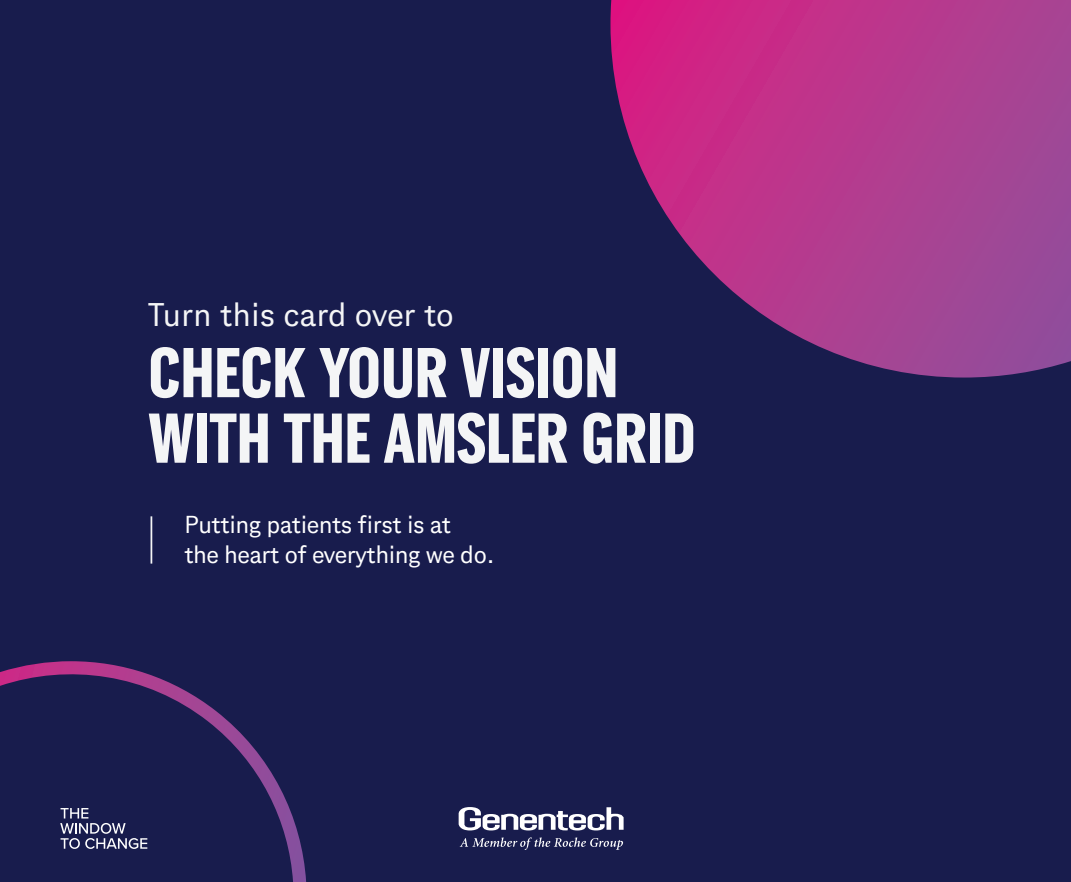
<style>
.page{position:relative;width:1071px;height:882px;background:#181c4d}
.page>*{position:absolute;margin:0;border:0;box-sizing:border-box;transform-origin:0 0}
.t1{font:800 70.17px/65.6px "Gene Condensed";color:#f4f5f6}
.t2{font:32.73px "Gene Sans";color:#f4f5f6}
.t3{font:24.5px/29.4px "Gene Sans";letter-spacing:-.02em;color:#fff}
</style>
<div class="page">
<svg style="left:0;top:661px;width:306px;height:221px"></svg>
<svg style="left:610px;top:0;width:461px;height:378px"></svg>
<svg style="left:459px;top:807px;width:165px;height:24px"></svg>
<svg style="left:460px;top:837px;width:163px;height:13px"></svg>
<svg style="left:60px;top:808px;width:87px;height:41px"></svg>
<hr style="left:151px;top:516px;width:1px;height:48px;background:#f4f5f6">
<h2 class="t2" style="left:148px;top:296px;width:307px">Turn this card over to</h2>
<h1 class="t1" style="left:148px;top:338px;width:549px">CHECK YOUR VISION<br>WITH THE AMSLER GRID</h1>
<p class="t3" style="left:184px;top:510px;width:312px">Putting patients first is at<br>the heart of everything we do.</p>
</div>
